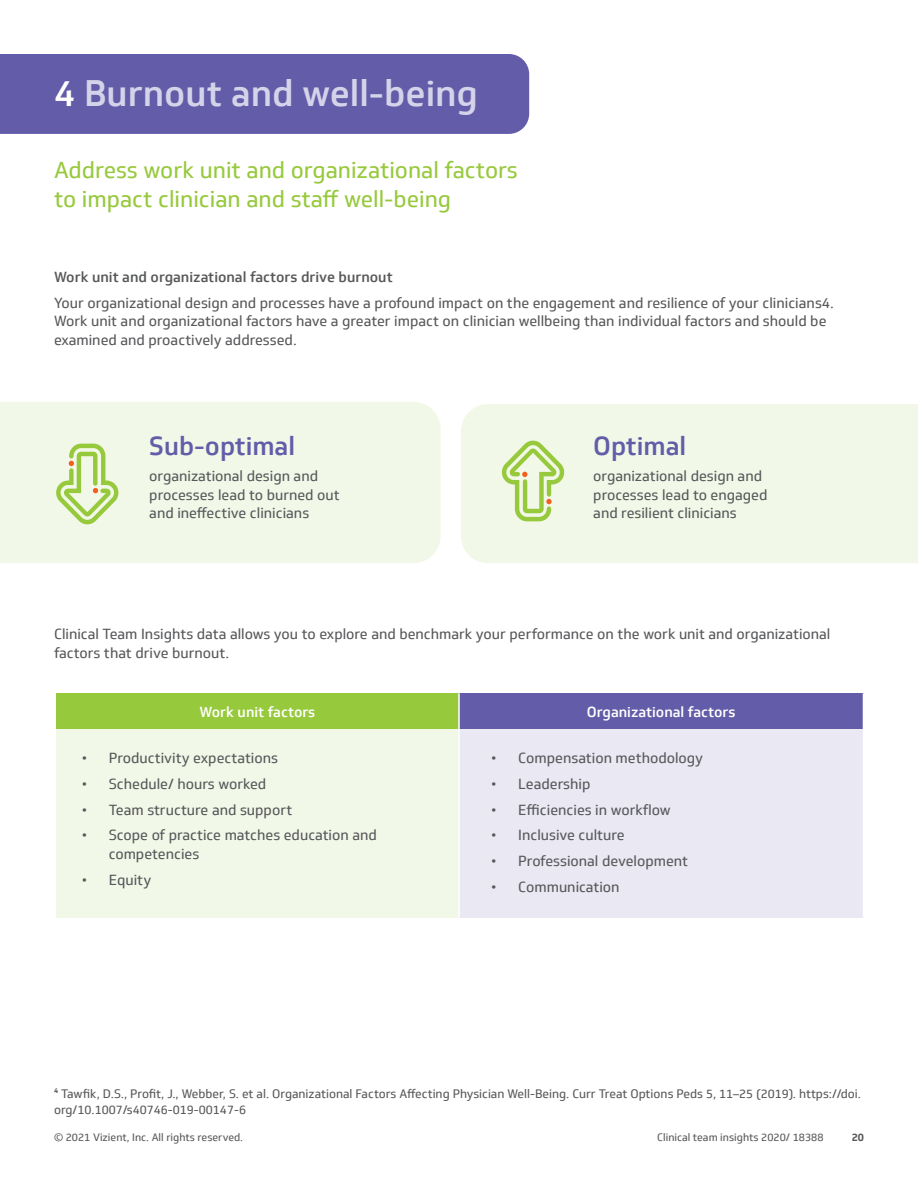
<style>
.page{position:relative;width:918px;height:1188px;background:#fff}
.page>*{position:absolute;margin:0;border:0;box-sizing:border-box;transform-origin:0 0}
.Body_Headline_15pt{font:500 36px "Soleto";color:#d5d3e9}
.Body_Subhead_9_5pt{font:500 25.5px "Soleto";color:#635ca8}
.Body_Headline_15pt-2{font:22.5px/29.2px "Soleto";color:#97c93c}
.Body_9_5pt{font:14.25px/18.6px "Soleto";color:#57585a}
.Body_Subhead_9_5pt-2{font:500 14.25px "Soleto";color:#57585a}
.Body_9_5pt-2{font:500 14.25px "Soleto";color:#fff}
.Body_9_5pt-3{font:12px/15.6px "Soleto";color:#57585a}
.t1{font:10.5px "Soleto";color:#57585a}
.t2{font:700 10.5px "Soleto";color:#57585a}
.s1{color:#fff}
</style>
<div class="page">
<div style="left:461px;top:404px;width:457px;height:159px;background:#f2f8e8"></div>
<div style="left:0;top:402px;width:441px;height:161px;background:#f2f8e8"></div>
<div style="left:0;top:54px;width:529px;height:80px;background:#635ca8"></div>
<svg style="left:56px;top:444px;width:62px;height:80px;background:#d3e6ac"></svg>
<div style="left:56px;top:693px;width:403px;height:36px;background:#97c93c"></div>
<div style="left:459px;top:693px;width:404px;height:36px;background:#635ca8"></div>
<div style="left:56px;top:729px;width:403px;height:189px;background:#f2f8e8"></div>
<div style="left:459px;top:729px;width:404px;height:189px;background:#e9e8f3"></div>
<hr style="left:458px;top:693px;width:2px;height:36px;background:#fff">
<hr style="left:458px;top:729px;width:2px;height:189px;background:#fff">
<svg style="left:502px;top:441px;width:62px;height:80px;background:#d3e6ac"></svg>
<p class="Body_Headline_15pt" style="left:54px;top:71px;width:426px"><span class="s1">4</span> Burnout and well-being</p>
<p class="Body_Headline_15pt-2" style="left:54px;top:156px;width:465px">Address work unit and organizational factors to impact clinician and staff well-being</p>
<p class="Body_Subhead_9_5pt-2" style="left:54px;top:268px;width:340px">Work unit and organizational factors drive burnout</p>
<p class="Body_9_5pt" style="left:54px;top:294px;width:782px">Your organizational design and processes have a profound impact on the engagement and resilience of your clinicians4.<br>Work unit and organizational factors have a greater impact on clinician wellbeing than individual factors and should be examined and proactively addressed.</p>
<p class="Body_Subhead_9_5pt" style="left:149px;top:431px;width:147px">Sub-optimal</p>
<p class="Body_9_5pt" style="left:149px;top:467px;width:192px">organizational design and processes lead to burned out and ineffective clinicians</p>
<p class="Body_Subhead_9_5pt" style="left:593px;top:431px;width:94px">Optimal</p>
<p class="Body_9_5pt" style="left:593px;top:467px;width:176px">organizational design and processes lead to engaged and resilient clinicians</p>
<p class="Body_9_5pt" style="left:54px;top:625px;width:778px">Clinical Team Insights data allows you to explore and benchmark your performance on the work unit and organizational factors that drive burnout.</p>
<p class="Body_9_5pt-2" style="left:200px;top:703px;width:117px">Work unit factors</p>
<p class="Body_9_5pt-2" style="left:587px;top:703px;width:150px">Organizational factors</p>
<p class="Body_9_5pt" style="left:82px;top:749px;width:198px">• Productivity expectations</p>
<p class="Body_9_5pt" style="left:82px;top:775px;width:186px">• Schedule/ hours worked</p>
<p class="Body_9_5pt" style="left:82px;top:800px;width:212px">• Team structure and support</p>
<p class="Body_9_5pt" style="left:109px;top:826px;width:270px;text-indent:-27px">• Scope of practice matches education and competencies</p>
<p class="Body_9_5pt" style="left:82px;top:870px;width:71px">• Equity</p>
<p class="Body_9_5pt" style="left:491px;top:749px;width:213px">• Compensation methodology</p>
<p class="Body_9_5pt" style="left:491px;top:775px;width:101px">• Leadership</p>
<p class="Body_9_5pt" style="left:491px;top:800px;width:181px">• Efficiencies in workflow</p>
<p class="Body_9_5pt" style="left:491px;top:826px;width:135px">• Inclusive culture</p>
<p class="Body_9_5pt" style="left:491px;top:852px;width:198px">• Professional development</p>
<p class="Body_9_5pt" style="left:491px;top:877px;width:130px">• Communication</p>
<p class="Body_9_5pt-3" style="left:54px;top:1086px;width:809px"><sup>4</sup> Tawfik, D.S., Profit, J., Webber, S. et al. Organizational Factors Affecting Physician Well-Being. Curr Treat Options Peds 5, 11–25 (2019). https://doi. org/10.1007/s40746-019-00147-6</p>
<p class="t1" style="left:54px;top:1131px;width:191px">© 2021 Vizient, Inc. All rights reserved.</p>
<p class="t1" style="left:657px;top:1131px;width:168px">Clinical team insights 2020/ 18388</p>
<p class="t2" style="left:852px;top:1131px;width:14px">20</p>
</div>
